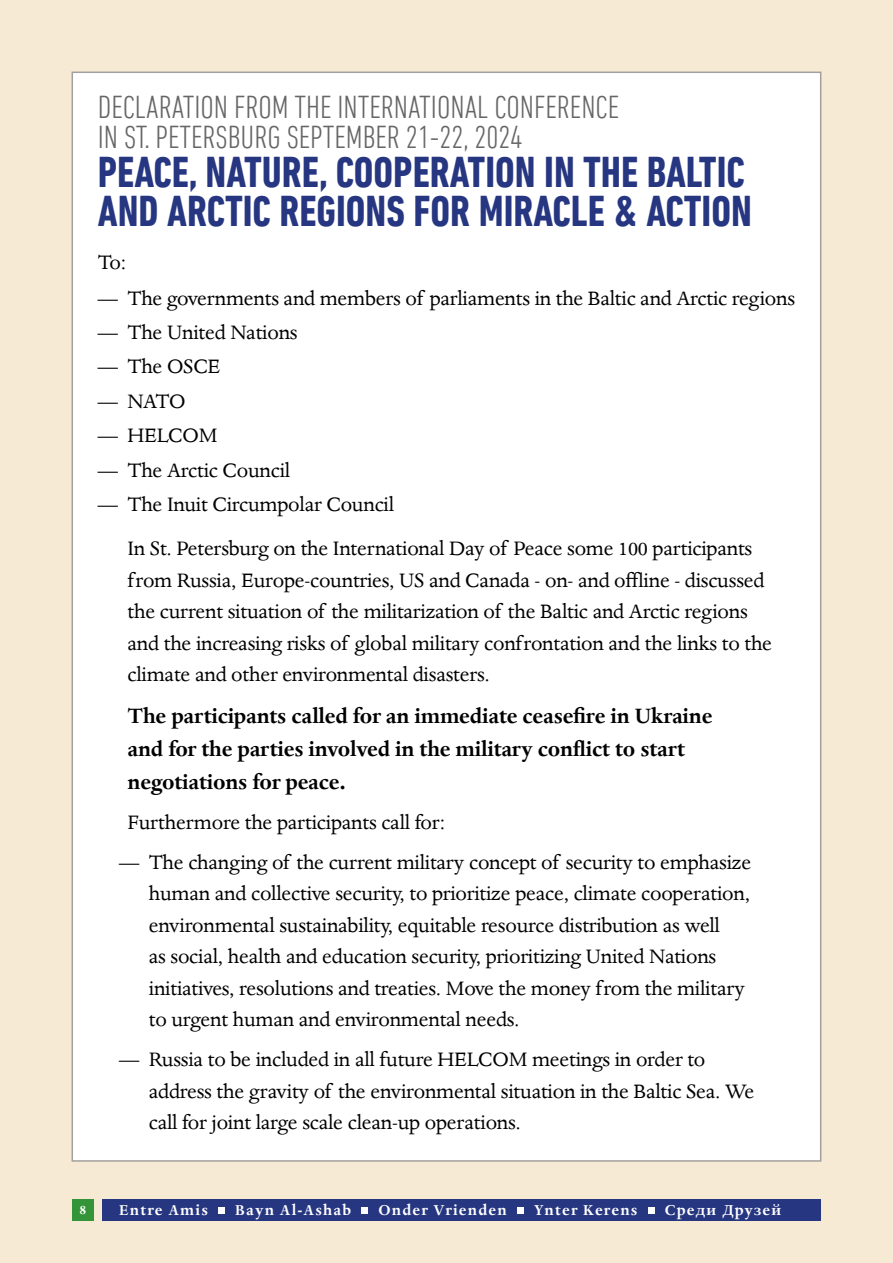
<style>
.page{position:relative;width:893px;height:1263px;background:#f6ead4}
.page>*{position:absolute;margin:0;border:0;box-sizing:border-box;transform-origin:0 0}
.Headline_2{font:700 condensed 43.95px/39.3px "DIN Next LT Pro";color:#263681}
.Headline_2-2{font:300 condensed 32.4px/30.2px "DIN Next LT Pro";color:#666}
.Body_Alt{font:700 24px/33px "Dante MT Pro";letter-spacing:-.01em;color:#000}
.Peace{font:22.5px/31.5px "Dante MT Pro";letter-spacing:-.01em;color:#000}
.Body_Alt-2{font:22.5px/31.5px "Dante MT Pro";letter-spacing:-.01em;color:#000}
.t1{font:700 15px "Dantee Text";letter-spacing:.08em;color:#fff}
.t2{font:700 15px "Dante MT Pro";color:#fff}
</style>
<div class="page">
<div style="left:72px;top:72px;width:749px;height:1090px;background:#fff;border:2px solid #a2a09e"></div>
<div style="left:72px;top:1199px;width:22px;height:21px;background:#349538"></div>
<div style="left:102px;top:1199px;width:719px;height:21px;background:#263681"></div>
<svg style="left:219px;top:1207px;width:6px;height:6px"></svg>
<svg style="left:362px;top:1207px;width:6px;height:6px"></svg>
<svg style="left:517px;top:1207px;width:6px;height:6px"></svg>
<svg style="left:648px;top:1207px;width:6px;height:6px"></svg>
<p class="Headline_2-2" style="left:98px;top:91px;width:523px">DECLARATION FROM THE INTERNATIONAL CONFERENCE<br>IN ST. PETERSBURG SEPTEMBER 21-22, 2024</p>
<p class="Headline_2" style="left:98px;top:153px;width:656px">PEACE, NATURE, COOPERATION IN THE BALTIC<br>AND ARCTIC REGIONS FOR MIRACLE &amp; ACTION</p>
<p class="Body_Alt-2" style="left:98px;top:247px;width:30px">To:</p>
<p class="Body_Alt-2" style="left:98px;top:282px;width:699px">— The governments and members of parliaments in the Baltic and Arctic regions</p>
<p class="Body_Alt-2" style="left:98px;top:317px;width:201px">— The United Nations</p>
<p class="Body_Alt-2" style="left:98px;top:351px;width:124px">— The OSCE</p>
<p class="Body_Alt-2" style="left:98px;top:385px;width:89px">— NATO</p>
<p class="Body_Alt-2" style="left:98px;top:420px;width:121px">— HELCOM</p>
<p class="Body_Alt-2" style="left:98px;top:454px;width:194px">— The Arctic Council</p>
<p class="Body_Alt-2" style="left:98px;top:489px;width:298px">— The Inuit Circumpolar Council</p>
<p class="Body_Alt-2" style="left:128px;top:533px;width:646px">In St. Petersburg on the International Day of Peace some 100 participants from Russia, Europe-countries, US and Canada - on- and offline - discussed the current situation of the militarization of the Baltic and Arctic regions and the increasing risks of global military confrontation and the links to the climate and other environmental disasters.</p>
<p class="Body_Alt" style="left:128px;top:699px;width:586px">The participants called for an immediate ceasefire in Ukraine and for the parties involved in the military conflict to start negotiations for peace.</p>
<p class="Body_Alt-2" style="left:128px;top:806px;width:319px">Furthermore the participants call for:</p>
<p class="Peace" style="left:149px;top:846px;width:604px;text-indent:-30px">— The changing of the current military concept of security to emphasize human and collective security, to prioritize peace, climate cooperation, environmental sustainability, equitable resource distribution as well<br>as social, health and education security, prioritizing United Nations initiatives, resolutions and treaties. Move the money from the military to urgent human and environmental needs.</p>
<p class="Peace" style="left:149px;top:1044px;width:607px;text-indent:-30px">— Russia to be included in all future HELCOM meetings in order to address the gravity of the environmental situation in the Baltic Sea. We call for joint large scale clean-up operations.</p>
<p class="t2" style="left:79px;top:1201px;width:8px">8</p>
<p class="t1" style="left:119px;top:1200px;width:90px">Entre Amis</p>
<p class="t1" style="left:235px;top:1200px;width:118px">Bayn Al-Ashab</p>
<p class="t1" style="left:378px;top:1200px;width:130px">Onder Vrienden</p>
<p class="t1" style="left:534px;top:1200px;width:105px">Ynter Kerens</p>
<p class="t1" style="left:665px;top:1200px;width:118px">Cpeди Дpyзeй</p>
</div>
